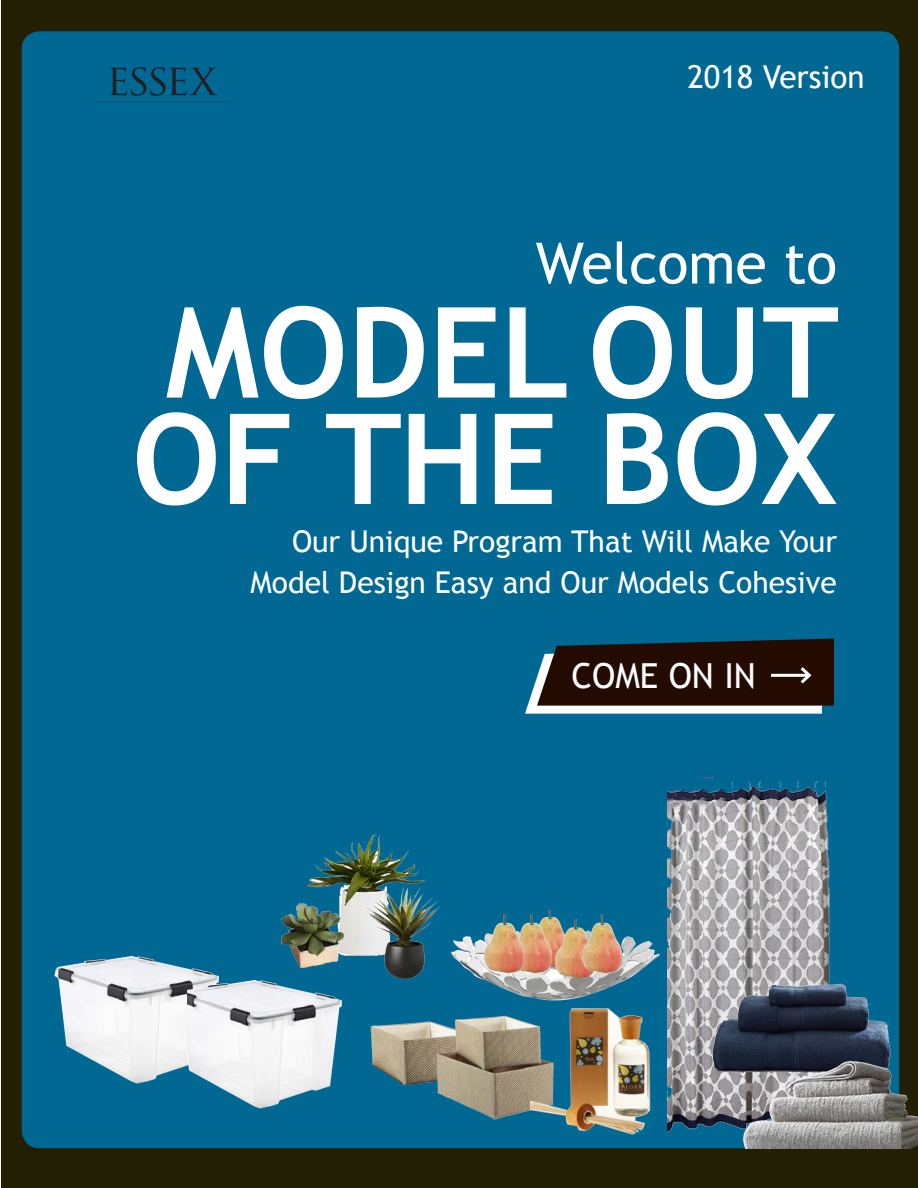
<style>
.page{position:relative;width:918px;height:1188px;background:#fff}
.page>*{position:absolute;margin:0;border:0;box-sizing:border-box;transform-origin:0 0}
.t1{font:700 126px/106.5px "Trebuchet MS";color:#fff}
.t2{font:57px "Trebuchet MS";color:#fff}
.t3{font:34.5px "Trebuchet MS";color:#fff}
.t4{font:31.5px "Trebuchet MS";color:#fff}
.t5{font:30px/40.5px "Trebuchet MS";color:#fff;text-align:right}
</style>
<div class="page">
<div style="left:2px;top:0;width:916px;height:1188px;background:#231f04"></div>
<div style="left:22px;top:31px;width:877px;height:1117px;background:#006893;border-radius:18px"></div>
<svg style="left:109px;top:67px;width:108px;height:29px"></svg>
<hr style="left:92px;top:102px;width:139px;height:1px;background:#231f20">
<svg style="left:525px;top:639px;width:309px;height:75px;background:#3d3330"></svg>
<svg style="left:667px;top:837px;width:1px;height:72px"></svg>
<img style="left:668px;top:778px;width:162px;height:355px">
<img style="left:54px;top:955px;width:165px;height:129px">
<img style="left:188px;top:976px;width:154px;height:133px">
<img style="left:451px;top:935px;width:209px;height:63px">
<img style="left:548px;top:910px;width:10px;height:57px">
<img style="left:556px;top:919px;width:39px;height:58px">
<img style="left:582px;top:915px;width:40px;height:57px">
<img style="left:525px;top:915px;width:26px;height:57px">
<img style="left:485px;top:915px;width:40px;height:57px">
<img style="left:370px;top:1021px;width:65px;height:65px">
<img style="left:435px;top:1015px;width:95px;height:105px">
<img style="left:530px;top:983px;width:121px;height:166px">
<img style="left:712px;top:982px;width:179px;height:94px">
<img style="left:743px;top:1055px;width:175px;height:93px">
<img style="left:307px;top:834px;width:117px;height:122px">
<img style="left:281px;top:902px;width:66px;height:66px">
<img style="left:366px;top:887px;width:74px;height:92px">
<p class="t4" style="left:687px;top:59px;width:179px">2018 Version</p>
<p class="t2" style="left:536px;top:230px;width:303px">Welcome to</p>
<p class="t1" style="left:132px;top:300px;width:709px">MODEL OUT<br>OF THE BOX</p>
<p class="t5" style="left:251px;top:522px;width:588px">Our Unique Program That Will Make Your<br>Model Design Easy and Our Models Cohesive</p>
<p class="t3" style="left:572px;top:655px;width:186px">COME ON IN</p>
</div>
